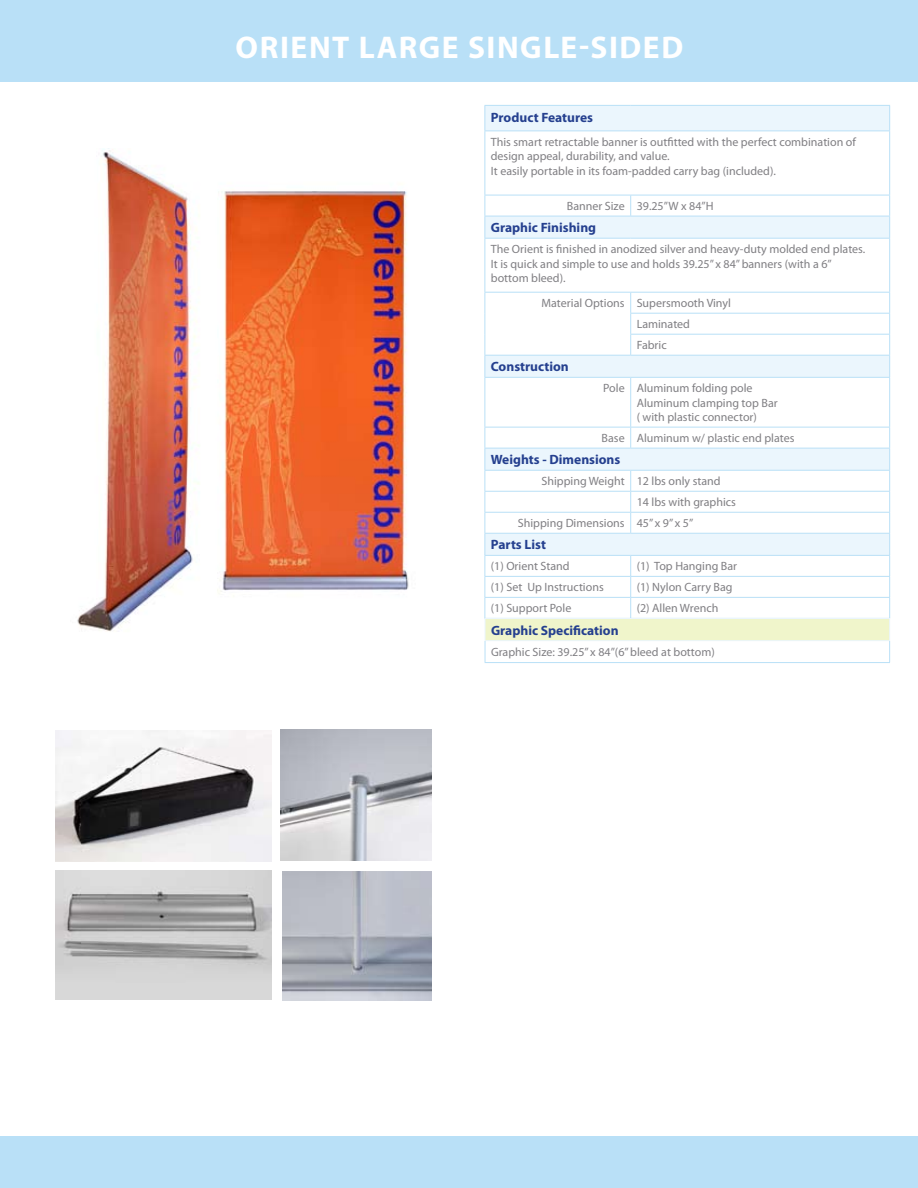
<style>
.page{position:relative;width:918px;height:1188px;background:#fff}
.page>*{position:absolute;margin:0;border:0;box-sizing:border-box;transform-origin:0 0}
.t1{font:700 31.5px "Myriad Pro";letter-spacing:.05em;color:#fff}
.t2{font:700 13.5px "Myriad Pro";color:#25408f}
.t3{font:12px/14.4px "Myriad Pro";color:#807f83}
</style>
<div class="page">
<div style="left:0;top:0;width:918px;height:82px;background:#b9e0f7"></div>
<div style="left:0;top:1136px;width:918px;height:52px;background:#b9e0f7"></div>
<img style="left:280px;top:729px;width:152px;height:132px">
<img style="left:282px;top:872px;width:150px;height:128px">
<img style="left:56px;top:730px;width:216px;height:131px">
<img style="left:56px;top:870px;width:216px;height:130px">
<div style="left:485px;top:106px;width:404px;height:24px;background:#ebf6fd"></div>
<svg style="left:485px;top:131px;width:404px;height:296px"></svg>
<hr style="left:484px;top:105px;width:147px;height:1px;background:#b9e0f7">
<svg style="left:484px;top:106px;width:1px;height:24px"></svg>
<hr style="left:631px;top:105px;width:259px;height:1px;background:#b9e0f7">
<svg style="left:889px;top:106px;width:1px;height:24px"></svg>
<hr style="left:484px;top:130px;width:147px;height:1px;background:#b9e0f7">
<hr style="left:484px;top:131px;width:1px;height:64px;background:#b9e0f7">
<hr style="left:631px;top:130px;width:259px;height:1px;background:#b9e0f7">
<hr style="left:889px;top:131px;width:1px;height:64px;background:#b9e0f7">
<hr style="left:484px;top:195px;width:147px;height:1px;background:#b9e0f7">
<hr style="left:631px;top:195px;width:259px;height:1px;background:#b9e0f7">
<svg style="left:630px;top:195px;width:1px;height:21px"></svg>
<hr style="left:484px;top:216px;width:147px;height:1px;background:#b9e0f7">
<svg style="left:484px;top:195px;width:1px;height:43px"></svg>
<hr style="left:631px;top:216px;width:259px;height:1px;background:#b9e0f7">
<svg style="left:889px;top:195px;width:1px;height:43px"></svg>
<hr style="left:484px;top:238px;width:147px;height:1px;background:#b9e0f7">
<hr style="left:484px;top:239px;width:1px;height:53px;background:#b9e0f7">
<hr style="left:631px;top:238px;width:259px;height:1px;background:#b9e0f7">
<hr style="left:889px;top:239px;width:1px;height:53px;background:#b9e0f7">
<hr style="left:631px;top:292px;width:259px;height:1px;background:#b9e0f7">
<hr style="left:630px;top:313px;width:260px;height:1px;background:#b9e0f7">
<hr style="left:630px;top:334px;width:260px;height:1px;background:#b9e0f7">
<hr style="left:484px;top:355px;width:147px;height:1px;background:#b9e0f7">
<hr style="left:631px;top:355px;width:259px;height:1px;background:#b9e0f7">
<svg style="left:889px;top:293px;width:1px;height:84px"></svg>
<hr style="left:484px;top:377px;width:147px;height:1px;background:#b9e0f7">
<hr style="left:484px;top:378px;width:1px;height:49px;background:#b9e0f7">
<hr style="left:631px;top:377px;width:259px;height:1px;background:#b9e0f7">
<hr style="left:630px;top:378px;width:1px;height:49px;background:#b9e0f7">
<hr style="left:889px;top:378px;width:1px;height:49px;background:#b9e0f7">
<hr style="left:484px;top:427px;width:147px;height:1px;background:#b9e0f7">
<hr style="left:631px;top:427px;width:259px;height:1px;background:#b9e0f7">
<hr style="left:484px;top:292px;width:147px;height:1px;background:#b9e0f7">
<svg style="left:630px;top:293px;width:1px;height:62px"></svg>
<svg style="left:484px;top:293px;width:1px;height:84px"></svg>
<svg style="left:484px;top:428px;width:406px;height:234px"></svg>
<hr style="left:485px;top:662px;width:405px;height:1px;background:#b9e0f7">
<img style="left:77px;top:148px;width:332px;height:484px">
<h1 class="t1" style="left:236px;top:26px;width:446px">orient large SINGLE-sided</h1>
<p class="t2" style="left:491px;top:108px;width:104px">Product Features</p>
<p class="t3" style="left:491px;top:134px;width:367px">This smart retractable banner is outfitted with the perfect combination of design appeal, durability, and value.<br>It easily portable in its foam-padded carry bag (included).</p>
<p class="t3" style="left:567px;top:199px;width:148px">Banner Size 39.25”W x 84”H</p>
<p class="t2" style="left:491px;top:219px;width:107px">Graphic Finishing</p>
<p class="t3" style="left:491px;top:242px;width:376px">The Orient is finished in anodized silver and heavy-duty molded end plates.<br>It is quick and simple to use and holds 39.25” x 84” banners (with a 6” bottom bleed).</p>
<p class="t3" style="left:637px;top:292px;width:96px;line-height:21px;text-indent:-95px">Material Options Supersmooth Vinyl<br>Laminated<br>Fabric</p>
<p class="t2" style="left:491px;top:358px;width:79px">Construction</p>
<p class="t3" style="left:637px;top:381px;width:143px;text-indent:-34px">Pole Aluminum folding pole<br>Aluminum clamping top Bar ( with plastic connector)</p>
<p class="t3" style="left:602px;top:431px;width:194px">Base Aluminum w/ plastic end plates</p>
<p class="t2" style="left:491px;top:451px;width:131px">Weights - Dimensions</p>
<p class="t3" style="left:542px;top:474px;width:181px">Shipping Weight 12 lbs only stand</p>
<p class="t3" style="left:637px;top:495px;width:101px">14 lbs with graphics</p>
<p class="t3" style="left:518px;top:516px;width:177px">Shipping Dimensions 45” x 9” x 5”</p>
<p class="t2" style="left:491px;top:536px;width:57px">Parts List</p>
<p class="t3" style="left:491px;top:559px;width:80px">(1) Orient Stand</p>
<p class="t3" style="left:637px;top:559px;width:102px">(1) Top Hanging Bar</p>
<p class="t3" style="left:491px;top:580px;width:114px">(1) Set Up Instructions</p>
<p class="t3" style="left:637px;top:580px;width:97px">(1) Nylon Carry Bag</p>
<p class="t3" style="left:491px;top:601px;width:82px">(1) Support Pole</p>
<p class="t3" style="left:637px;top:601px;width:83px">(2) Allen Wrench</p>
<p class="t2" style="left:491px;top:621px;width:129px">Graphic Specification</p>
<p class="t3" style="left:491px;top:644px;width:225px">Graphic Size: 39.25” x 84”(6” bleed at bottom)</p>
</div>
